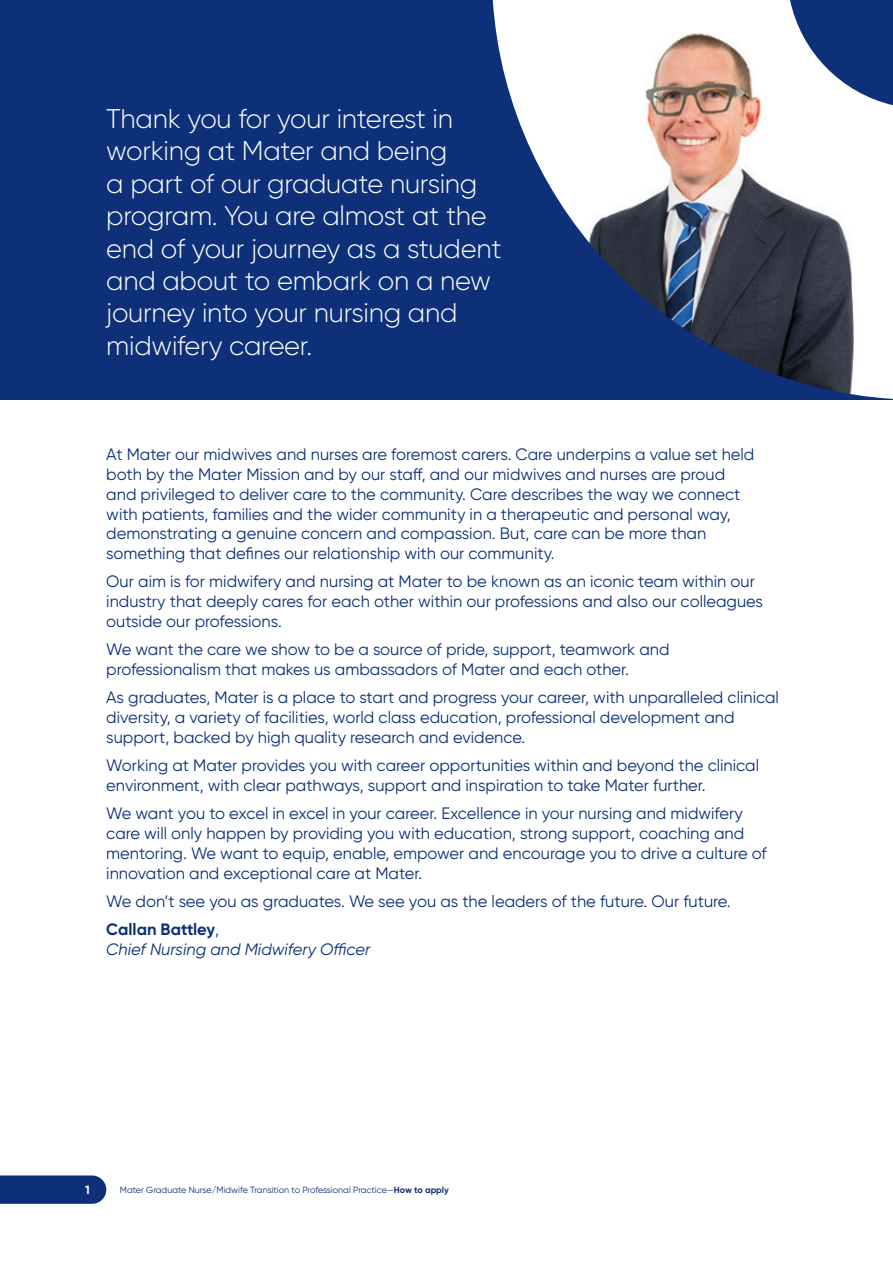
<style>
.page{position:relative;width:893px;height:1263px;background:#fff}
.page>*{position:absolute;margin:0;border:0;box-sizing:border-box;transform-origin:0 0}
.t1{font:300 27px/32.4px "Gilroy";letter-spacing:-.01em;color:#fff}
.t2{font:16.5px/19.8px "Gilroy";color:#0d3079}
.t3{font:italic 16.5px "Gilroy";color:#0d3079}
.t4{font:700 12px "Gilroy";color:#fff}
.t5{font:9px "Gilroy";color:#0d3079}
.s1{font-weight:700}
</style>
<div class="page">
<svg style="left:0;top:1175px;width:106px;height:29px;background:#183a7f"></svg>
<div style="left:0;top:0;width:893px;height:400px;background:#0d3079"></div>
<img style="left:493px;top:0;width:400px;height:399px">
<h1 class="t1" style="left:106px;top:102px;width:397px">Thank you for your interest in working at Mater and being<br>a part of our graduate nursing program. You are almost at the end of your journey as a student and about to embark on a new journey into your nursing and midwifery career.</h1>
<p class="t2" style="left:106px;top:444px;width:650px">At Mater our midwives and nurses are foremost carers. Care underpins a value set held both by the Mater Mission and by our staff, and our midwives and nurses are proud and privileged to deliver care to the community. Care describes the way we connect with patients, families and the wider community in a therapeutic and personal way, demonstrating a genuine concern and compassion. But, care can be more than something that defines our relationship with our community.</p>
<p class="t2" style="left:106px;top:571px;width:658px">Our aim is for midwifery and nursing at Mater to be known as an iconic team within our industry that deeply cares for each other within our professions and also our colleagues outside our professions.</p>
<p class="t2" style="left:106px;top:639px;width:565px">We want the care we show to be a source of pride, support, teamwork and professionalism that makes us ambassadors of Mater and each other.</p>
<p class="t2" style="left:106px;top:687px;width:674px">As graduates, Mater is a place to start and progress your career, with unparalleled clinical diversity, a variety of facilities, world class education, professional development and support, backed by high quality research and evidence.</p>
<p class="t2" style="left:106px;top:755px;width:654px">Working at Mater provides you with career opportunities within and beyond the clinical environment, with clear pathways, support and inspiration to take Mater further.</p>
<p class="t2" style="left:106px;top:803px;width:662px">We want you to excel in excel in your career. Excellence in your nursing and midwifery care will only happen by providing you with education, strong support, coaching and mentoring. We want to equip, enable, empower and encourage you to drive a culture of innovation and exceptional care at Mater.</p>
<p class="t2" style="left:106px;top:887px;width:626px;line-height:28.3px">We don’t see you as graduates. We see you as the leaders of the future. Our future.<br><span class="s1">Callan Battley</span>,</p>
<p class="t3" style="left:106px;top:939px;width:266px">Chief Nursing and Midwifery Officer</p>
<p class="t4" style="left:85px;top:1183px;width:6px">1</p>
<p class="t5" style="left:120px;top:1184px;width:330px">Mater Graduate Nurse/Midwife Transition to Professional Practice—<span class="s1">How to apply</span></p>
</div>
